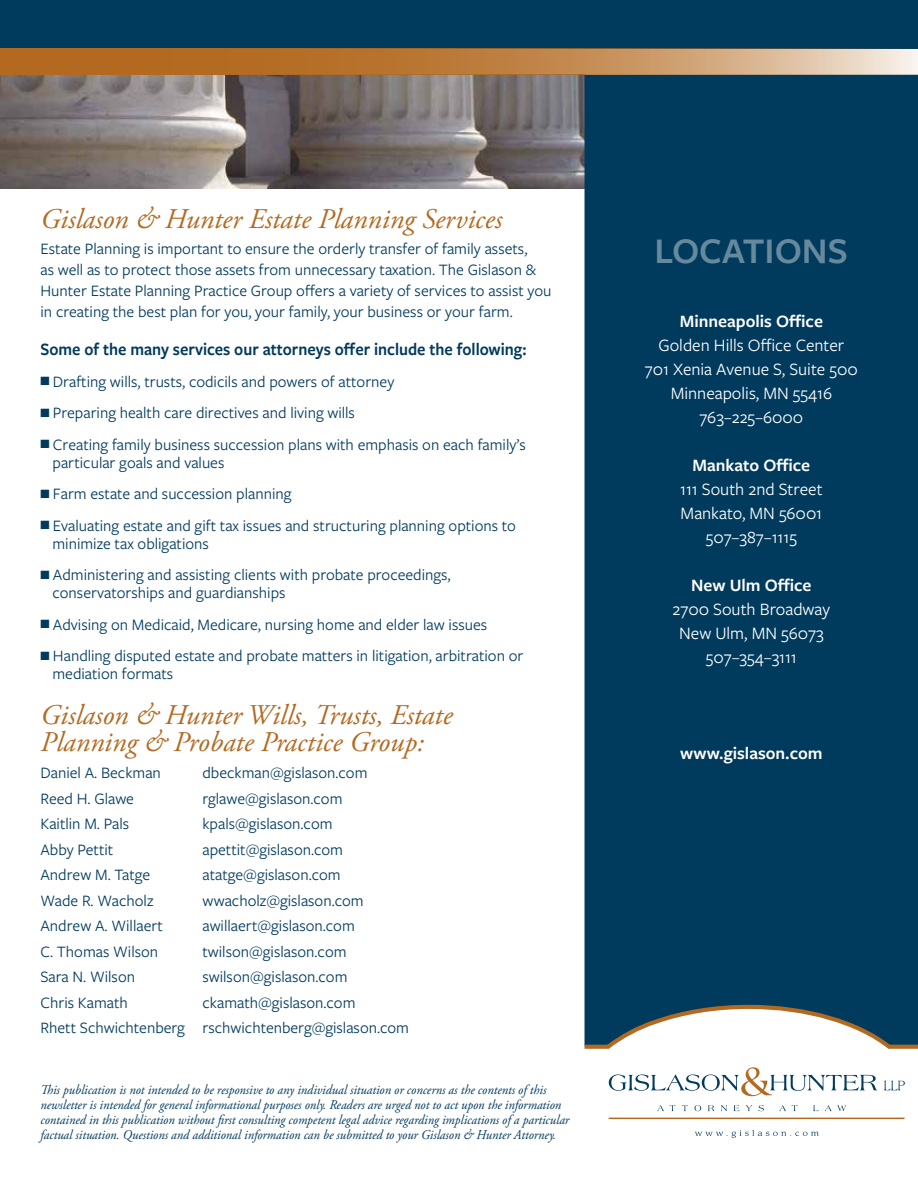
<style>
.page{position:relative;width:918px;height:1188px;background:#fff}
.page>*{position:absolute;margin:0;border:0;box-sizing:border-box;transform-origin:0 0}
.t1{font:600 37.5px "Freight Sans Pro";color:#66899e}
.t2{font:italic 28.5px/27px "Adobe Garamond Pro";color:#b36a20}
.t3{font:18px/24px "Freight Sans Pro";color:#fff;text-align:center}
.t4{font:600 18px "Freight Sans Pro";color:#fff}
.t5{font:600 18px "Freight Sans Pro";color:#003a5d;scale:.93 1}
.t6{font:16.5px/18px "Freight Sans Pro";color:#003a5d}
.t7{font:italic 13.5px/15px "Adobe Garamond Pro";color:#003a5d;scale:.94 1}
</style>
<div class="page">
<img style="left:0;top:75px;width:585px;height:113px">
<div style="left:585px;top:75px;width:333px;height:928px;background:#003a5d"></div>
<div style="left:0;top:0;width:918px;height:49px;background:#003a5d"></div>
<svg style="left:0;top:49px;width:918px;height:26px;background:#c38b52"></svg>
<svg style="left:584px;top:1003px;width:334px;height:46px"></svg>
<svg style="left:695px;top:1130px;width:124px;height:8px"></svg>
<svg style="left:609px;top:1067px;width:268px;height:29px"></svg>
<svg style="left:884px;top:1081px;width:21px;height:9px"></svg>
<svg style="left:657px;top:1105px;width:19px;height:6px"></svg>
<svg style="left:682px;top:1105px;width:6px;height:6px"></svg>
<svg style="left:694px;top:1105px;width:7px;height:6px"></svg>
<svg style="left:708px;top:1105px;width:6px;height:6px"></svg>
<svg style="left:721px;top:1105px;width:6px;height:6px"></svg>
<svg style="left:734px;top:1105px;width:6px;height:6px"></svg>
<svg style="left:746px;top:1105px;width:6px;height:6px"></svg>
<svg style="left:758px;top:1105px;width:6px;height:6px"></svg>
<svg style="left:779px;top:1105px;width:7px;height:6px"></svg>
<svg style="left:792px;top:1105px;width:6px;height:6px"></svg>
<svg style="left:813px;top:1105px;width:6px;height:6px"></svg>
<svg style="left:825px;top:1105px;width:21px;height:6px"></svg>
<hr style="left:609px;top:1118px;width:296px;height:1px;background:#b36a20">
<h2 class="t2" style="left:40px;top:206px;width:463px">Gislason &amp; Hunter Estate Planning Services</h2>
<p class="t6" style="left:41px;top:238px;width:513px;line-height:21px">Estate Planning is important to ensure the orderly transfer of family assets,<br>as well as to protect those assets from unnecessary taxation. The Gislason &amp; Hunter Estate Planning Practice Group offers a variety of services to assist you in creating the best plan for you, your family, your business or your farm.</p>
<p class="t5" style="left:40px;top:337px;width:524px">Some of the many services our attorneys offer include the following:</p>
<p class="t6" style="left:40px;top:372px;width:355px">■ Drafting wills, trusts, codicils and powers of attorney</p>
<p class="t6" style="left:40px;top:403px;width:316px">■ Preparing health care directives and living wills</p>
<p class="t6" style="left:53px;top:435px;width:475px;text-indent:-12px">■ Creating family business succession plans with emphasis on each family’s particular goals and values</p>
<p class="t6" style="left:40px;top:484px;width:253px">■ Farm estate and succession planning</p>
<p class="t6" style="left:53px;top:516px;width:465px;text-indent:-12px">■ Evaluating estate and gift tax issues and structuring planning options to minimize tax obligations</p>
<p class="t6" style="left:53px;top:565px;width:400px;text-indent:-12px">■ Administering and assisting clients with probate proceedings, conservatorships and guardianships</p>
<p class="t6" style="left:40px;top:615px;width:448px">■ Advising on Medicaid, Medicare, nursing home and elder law issues</p>
<p class="t6" style="left:53px;top:646px;width:472px;text-indent:-12px">■ Handling disputed estate and probate matters in litigation, arbitration or mediation formats</p>
<h2 class="t2" style="left:40px;top:703px;width:414px">Gislason &amp; Hunter Wills, Trusts, Estate<br>Planning &amp; Probate Practice Group:</h2>
<p class="t6" style="left:40px;top:763px;width:122px">Daniel A. Beckman</p>
<p class="t6" style="left:202px;top:763px;width:167px">dbeckman@gislason.com</p>
<p class="t6" style="left:40px;top:789px;width:95px">Reed H. Glawe</p>
<p class="t6" style="left:202px;top:789px;width:142px">rglawe@gislason.com</p>
<p class="t6" style="left:40px;top:814px;width:90px">Kaitlin M. Pals</p>
<p class="t6" style="left:202px;top:814px;width:132px">kpals@gislason.com</p>
<p class="t6" style="left:40px;top:840px;width:74px">Abby Pettit</p>
<p class="t6" style="left:202px;top:840px;width:142px">apettit@gislason.com</p>
<p class="t6" style="left:40px;top:865px;width:111px">Andrew M. Tatge</p>
<p class="t6" style="left:202px;top:865px;width:140px">atatge@gislason.com</p>
<p class="t6" style="left:40px;top:891px;width:115px">Wade R. Wacholz</p>
<p class="t6" style="left:202px;top:891px;width:163px">wwacholz@gislason.com</p>
<p class="t6" style="left:40px;top:916px;width:124px">Andrew A. Willaert</p>
<p class="t6" style="left:202px;top:916px;width:154px">awillaert@gislason.com</p>
<p class="t6" style="left:40px;top:942px;width:119px">C. Thomas Wilson</p>
<p class="t6" style="left:202px;top:942px;width:146px">twilson@gislason.com</p>
<p class="t6" style="left:40px;top:967px;width:96px">Sara N. Wilson</p>
<p class="t6" style="left:202px;top:967px;width:147px">swilson@gislason.com</p>
<p class="t6" style="left:40px;top:993px;width:89px">Chris Kamath</p>
<p class="t6" style="left:40px;top:989px;width:370px;line-height:25.5px;text-indent:162px">ckamath@gislason.com<br>Rhett Schwichtenberg rschwichtenberg@gislason.com</p>
<p class="t7" style="left:40px;top:1082px;width:564px">This publication is not intended to be responsive to any individual situation or concerns as the contents of this newsletter is intended for general informational purposes only. Readers are urged not to act upon the information contained in this publication without first consulting competent legal advice regarding implications of a particular factual situation. Questions and additional information can be submitted to your Gislason &amp; Hunter Attorney.</p>
<h1 class="t1" style="left:655px;top:225px;width:195px">LOCATIONS</h1>
<p class="t4" style="left:680px;top:309px;width:145px">Minneapolis Office</p>
<p class="t3" style="left:645px;top:332px;width:214px">Golden Hills Office Center<br>701 Xenia Avenue S, Suite 500<br>Minneapolis, MN 55416<br>763–225–6000</p>
<p class="t4" style="left:693px;top:453px;width:119px">Mankato Office</p>
<p class="t3" style="left:680px;top:476px;width:144px">111 South 2nd Street<br>Mankato, MN 56001<br>507–387–1115</p>
<p class="t4" style="left:691px;top:573px;width:122px">New Ulm Office</p>
<p class="t3" style="left:673px;top:596px;width:159px">2700 South Broadway<br>New Ulm, MN 56073<br>507–354–3111</p>
<p class="t4" style="left:680px;top:741px;width:144px">www.gislason.com</p>
</div>
